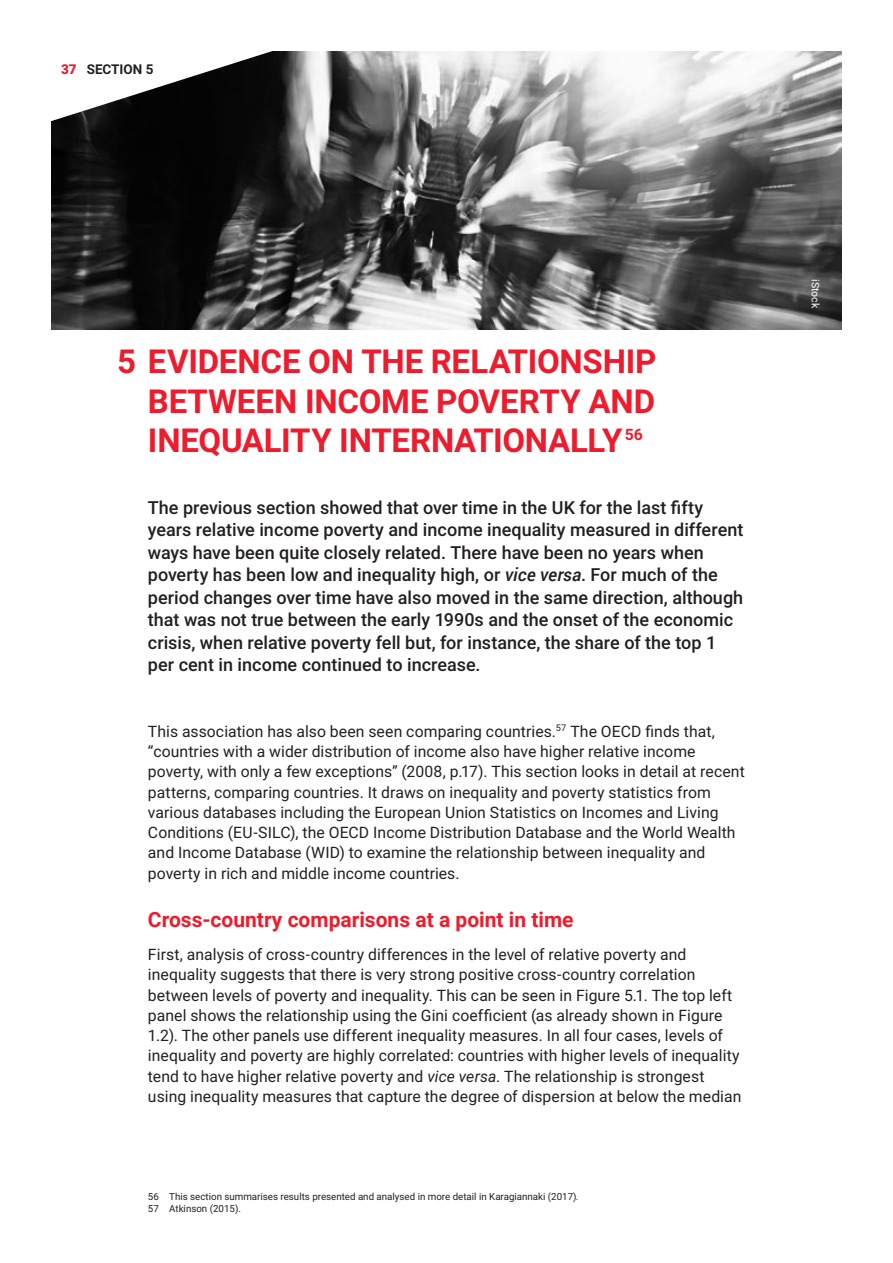
<style>
.page{position:relative;width:893px;height:1263px;background:#fff}
.page>*{position:absolute;margin:0;border:0;box-sizing:border-box;transform-origin:0 0}
.t1{font:700 33px/39.6px "Roboto";letter-spacing:-.01em;color:#ee1b2c}
.t2{font:700 21px "Roboto";color:#ee1b2c}
.t3{font:500 18px/22.5px "Roboto";color:#231f20}
.t4{font:15.75px/20.2px "Roboto";letter-spacing:.005em;color:#231f20}
.t5{font:700 13.5px "Roboto";color:#231f20}
.t6{font:10.5px "Roboto";color:#fff}
.t7{font:9.75px/12.5px "Roboto";color:#231f20}
.s1{font-weight:900;color:#ee1b2c}
.s2{font-style:italic}
</style>
<div class="page">
<img style="left:51px;top:51px;width:791px;height:279px">
<svg style="left:51px;top:51px;width:225px;height:71px"></svg>
<p class="t5" style="left:61px;top:64px;width:94px"><span class="s1">37</span> SECTION 5</p>
<h1 class="t1" style="left:117px;top:344px;width:541px">5 EVIDENCE ON THE RELATIONSHIP</h1>
<h1 class="t1" style="left:148px;top:384px;width:509px">BETWEEN INCOME POVERTY AND<br>INEQUALITY INTERNATIONALLY<sup>56</sup></h1>
<p class="t3" style="left:148px;top:496px;width:597px">The previous section showed that over time in the UK for the last fifty years relative income poverty and income inequality measured in different ways have been quite closely related. There have been no years when poverty has been low and inequality high, or <span class="s2">vice versa</span>. For much of the period changes over time have also moved in the same direction, although that was not true between the early 1990s and the onset of the economic crisis, when relative poverty fell but, for instance, the share of the top 1 per cent in income continued to increase.</p>
<p class="t4" style="left:148px;top:722px;width:598px">This association has also been seen comparing countries.<sup>57</sup> The OECD finds that, “countries with a wider distribution of income also have higher relative income poverty, with only a few exceptions” (2008, p.17). This section looks in detail at recent patterns, comparing countries. It draws on inequality and poverty statistics from various databases including the European Union Statistics on Incomes and Living Conditions (EU-SILC), the OECD Income Distribution Database and the World Wealth and Income Database (WID) to examine the relationship between inequality and poverty in rich and middle income countries.</p>
<h2 class="t2" style="left:148px;top:910px;width:427px">Cross-country comparisons at a point in time</h2>
<p class="t4" style="left:148px;top:945px;width:595px">First, analysis of cross-country differences in the level of relative poverty and inequality suggests that there is very strong positive cross-country correlation between levels of poverty and inequality. This can be seen in Figure 5.1. The top left panel shows the relationship using the Gini coefficient (as already shown in Figure 1.2). The other panels use different inequality measures. In all four cases, levels of inequality and poverty are highly correlated: countries with higher levels of inequality tend to have higher relative poverty and <span class="s2">vice versa</span>. The relationship is strongest using inequality measures that capture the degree of dispersion at below the median</p>
<p class="t7" style="left:148px;top:1190px;width:433px">56 This section summarises results presented and analysed in more detail in Karagiannaki (2017)<span class="s2">.<br></span>57 Atkinson (2015).</p>
<p class="t6" style="left:820px;top:279px;width:30px;rotate:90deg">iStock</p>
</div>
